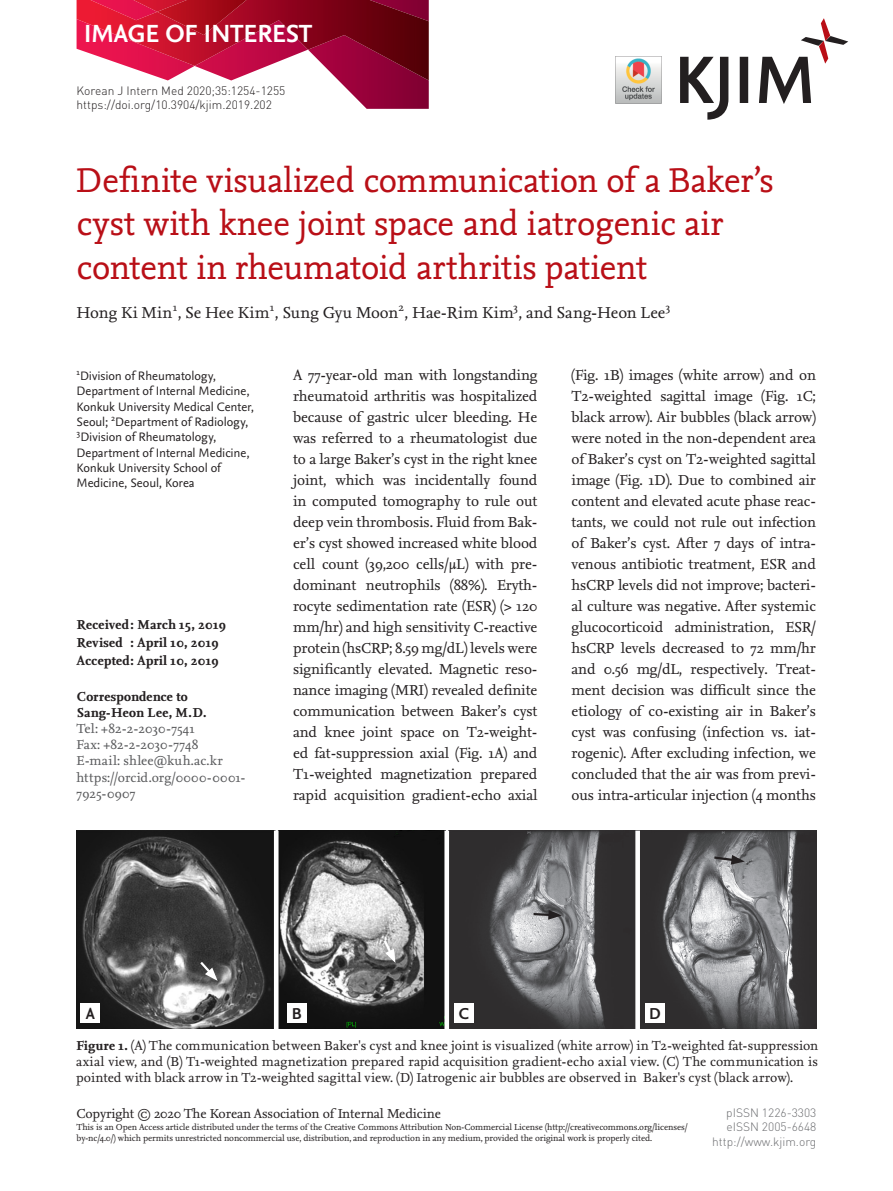
<style>
.page{position:relative;width:893px;height:1191px;background:#fff}
.page>*{position:absolute;margin:0;border:0;box-sizing:border-box;transform-origin:0 0}
.논문제목{font:36px/43.2px "Nexus Mix";letter-spacing:-.01em;color:#b90f17}
.t1{font:700 25.95px "Nexus Sans";letter-spacing:-.01em;color:#fff}
.저자{font:16.5px "Nexus Serif";letter-spacing:.005em;color:#231f20}
.t2{font:700 16.5px "Nexus Sans";color:#231f20}
.들였쓰기_본문{font:15px/21px "Nexus Serif";letter-spacing:-.01em;color:#231f20;text-align:justify}
.그림설명{font:13.5px/16.2px "Nexus Serif";letter-spacing:-.01em;color:#231f20;text-align:justify}
.교신저자{font:13.5px/16.2px "Nexus Serif";letter-spacing:.015em;color:#57585a}
.테이블{font:700 13.5px "Nexus Serif";color:#231f20}
.교신저자-2{font:700 13.5px "Nexus Serif";color:#231f20}
.소속{font:12.75px/15.3px "Nexus Sans";letter-spacing:-.005em;color:#231f20}
.t3{font:300 12px "DIN Pro";color:#231f20}
.t4{font:300 12px/14.4px "DIN Pro";color:#6c6d70;text-align:right}
.t5{font:9px/10.8px "Nexus Serif";letter-spacing:-.01em;color:#231f20}
.s1{font-weight:700}
</style>
<div class="page">
<svg style="left:680px;top:18px;width:168px;height:102px"></svg>
<svg style="left:167px;top:80px;width:262px;height:29px"></svg>
<img style="left:77px;top:0;width:352px;height:80px">
<img style="left:157px;top:0;width:132px;height:35px">
<img style="left:76px;top:830px;width:368px;height:198px">
<img style="left:449px;top:830px;width:368px;height:198px">
<div style="left:81px;top:1003px;width:19px;height:20px;background:#fff"></div>
<div style="left:287px;top:1003px;width:19px;height:20px;background:#fff"></div>
<div style="left:454px;top:1003px;width:20px;height:20px;background:#fff"></div>
<div style="left:645px;top:1003px;width:20px;height:20px;background:#fff"></div>
<div style="left:635px;top:830px;width:5px;height:201px;background:#fff"></div>
<div style="left:274px;top:830px;width:5px;height:202px;background:#fff"></div>
<svg style="left:198px;top:959px;width:20px;height:22px"></svg>
<svg style="left:382px;top:938px;width:13px;height:25px"></svg>
<svg style="left:531px;top:910px;width:31px;height:9px"></svg>
<svg style="left:712px;top:855px;width:33px;height:9px"></svg>
<img style="left:615px;top:56px;width:47px;height:47px">
<h2 class="t1" style="left:84px;top:17px;width:230px">IMAGE OF INTEREST</h2>
<p class="t3" style="left:77px;top:82px;width:210px">Korean J Intern Med 2020;35:1254-1255</p>
<p class="t3" style="left:77px;top:96px;width:197px">https://doi.org/10.3904/kjim.2019.202</p>
<p class="논문제목" style="left:77px;top:158px;width:699px">Definite visualized communication of a Baker’s cyst with knee joint space and iatrogenic air content in rheumatoid arthritis patient</p>
<p class="저자" style="left:77px;top:302px;width:595px">Hong Ki Min<sup>1</sup>, Se Hee Kim<sup>1</sup>, Sung Gyu Moon<sup>2</sup>, Hae-Rim Kim<sup>3</sup>, and Sang-Heon Lee<sup>3</sup></p>
<p class="소속" style="left:77px;top:368px;width:179px"><sup>1</sup>Division of Rheumatology,<br>Department of Internal Medicine,<br>Konkuk University Medical Center,<br>Seoul; <sup>2</sup>Department of Radiology,<br><sup>3</sup>Division of Rheumatology,<br>Department of Internal Medicine,<br>Konkuk University School of<br>Medicine, Seoul, Korea</p>
<p class="테이블" style="left:77px;top:615px;width:151px">Received: March 15, 2019</p>
<p class="테이블" style="left:77px;top:633px;width:144px">Revised : April 10, 2019</p>
<p class="테이블" style="left:77px;top:651px;width:144px">Accepted: April 10, 2019</p>
<p class="교신저자-2" style="left:77px;top:687px;width:113px">Correspondence to</p>
<p class="교신저자-2" style="left:77px;top:703px;width:131px">Sang-Heon Lee, M.D.</p>
<p class="교신저자" style="left:77px;top:720px;width:120px">Tel: +82-2-2030-7541</p>
<p class="교신저자" style="left:77px;top:736px;width:123px">Fax: +82-2-2030-7748</p>
<p class="교신저자" style="left:77px;top:752px;width:148px">E-mail: shlee@kuh.ac.kr</p>
<p class="교신저자" style="left:77px;top:769px;width:171px">https://orcid.org/0000-0001-<br>7925-0907</p>
<p class="들였쓰기_본문" style="left:293px;top:364px;width:246px">A 77-year-old man with longstanding rheumatoid arthritis was hospitalized because of gastric ulcer bleeding. He was referred to a rheumatologist due to a large Baker’s cyst in the right knee joint, which was incidentally found in computed tomography to rule out deep vein thrombosis. Fluid from Bak&shy;er’s cyst showed increased white blood cell count (39,200 cells/μL) with pre&shy;dominant neutrophils (88%). Eryth&shy;rocyte sedimentation rate (ESR) (&gt; 120 mm/hr) and high sensitivity C-reactive protein (hsCRP; 8.59 mg/dL) levels were significantly elevated. Magnetic reso&shy;nance imaging (MRI) revealed definite communication between Baker’s cyst and knee joint space on T2-weight&shy;ed fat-suppression axial (Fig. 1A) and T1-weighted magnetization prepared rapid acquisition gradient-echo axial</p>
<p class="들였쓰기_본문" style="left:571px;top:364px;width:246px">(Fig. 1B) images (white arrow) and on T2-weighted sagittal image (Fig. 1C; black arrow). Air bubbles (black arrow) were noted in the non-dependent area of Baker’s cyst on T2-weighted sagittal image (Fig. 1D). Due to combined air content and elevated acute phase reac&shy;tants, we could not rule out infection of Baker’s cyst. After 7 days of intra&shy;venous antibiotic treatment, ESR and hsCRP levels did not improve; bacteri&shy;al culture was negative. After systemic glucocorticoid administration, ESR/ hsCRP levels decreased to 72 mm/hr and 0.56 mg/dL, respectively. Treat&shy;ment decision was difficult since the etiology of co-existing air in Baker’s cyst was confusing (infection vs. iat&shy;rogenic). After excluding infection, we concluded that the air was from previ&shy;ous intra-articular injection (4 months</p>
<p class="t2" style="left:86px;top:1002px;width:11px">A</p>
<p class="t2" style="left:292px;top:1002px;width:12px">B</p>
<p class="t2" style="left:459px;top:1002px;width:12px">C</p>
<p class="t2" style="left:649px;top:1002px;width:13px">D</p>
<p class="그림설명" style="left:76px;top:1036px;width:744px"><span class="s1">Figure 1.</span> (A) The communication between Baker's cyst and knee joint is visualized (white arrow) in T2-weighted fat-suppression axial view, and (B) T1-weighted magnetization prepared rapid acquisition gradient-echo axial view. (C) The communication is pointed with black arrow in T2-weighted sagittal view. (D) Iatrogenic air bubbles are observed in Baker's cyst (black arrow).</p>
<p class="그림설명" style="left:77px;top:1105px;width:366px">Copyright © 2020 The Korean Association of Internal Medicine</p>
<p class="t5" style="left:77px;top:1122px;width:613px">This is an Open Access article distributed under the terms of the Creative Commons Attribution Non-Commercial License (http://creativecommons.org/licenses/ by-nc/4.0/) which permits unrestricted noncommercial use, distribution, and reproduction in any medium, provided the original work is properly cited.</p>
<p class="t4" style="left:712px;top:1105px;width:106px">pISSN 1226-3303 eISSN 2005-6648 http://www.kjim.org</p>
</div>
